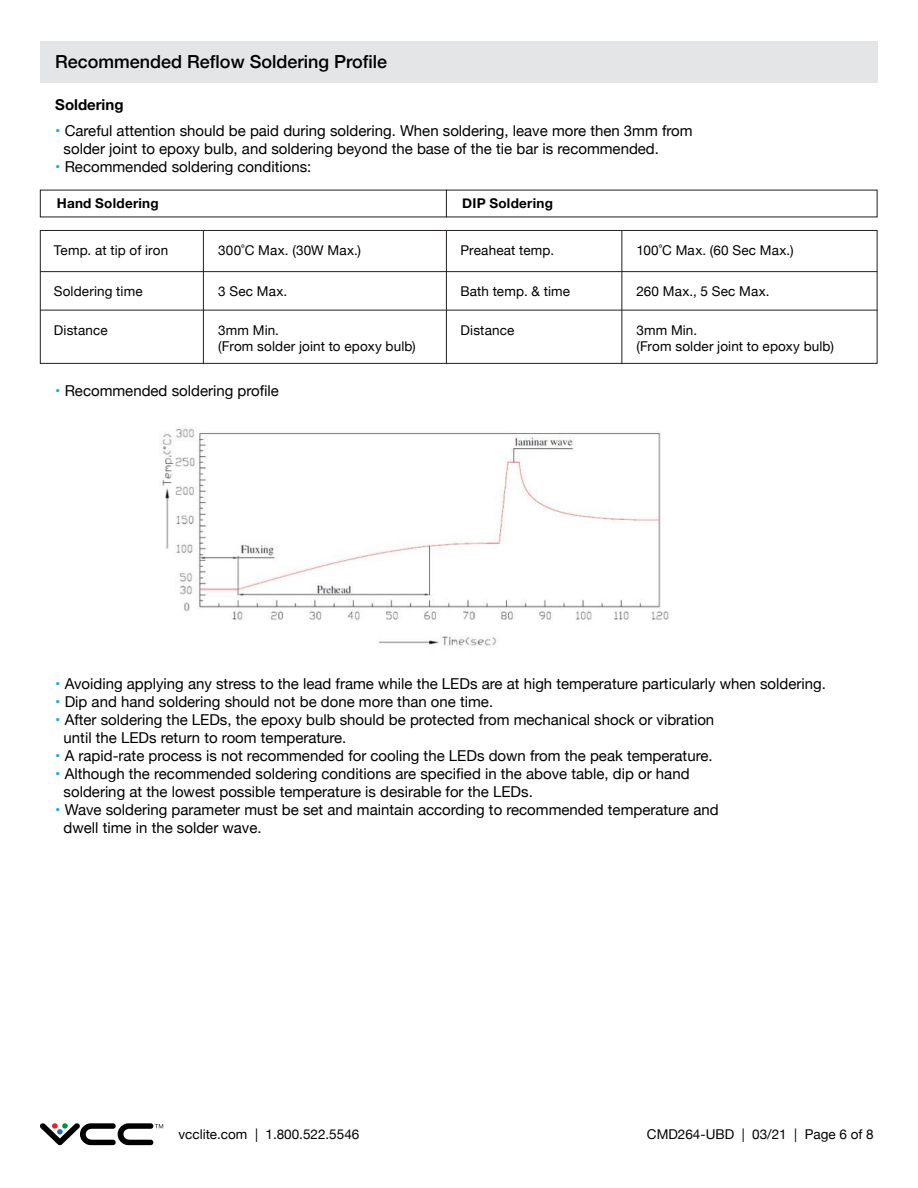
<style>
.page{position:relative;width:918px;height:1188px;background:#fff}
.page>*{position:absolute;margin:0;border:0;box-sizing:border-box;transform-origin:0 0}
.t1{font:500 18px "Helvetica Neue";color:#000}
.t2{font:15px/18px "Helvetica Neue";color:#000}
.t3{font:700 15px "Helvetica Neue";color:#000}
.t4{font:13.5px/16.2px "Helvetica Neue";letter-spacing:.01em;color:#000}
.t5{font:700 13.5px "Helvetica Neue";letter-spacing:.02em;color:#000}
.s1{color:#28a8df}
</style>
<div class="page">
<svg style="left:40px;top:1123px;width:123px;height:23px"></svg>
<div style="left:41px;top:41px;width:837px;height:41px;background:#e4e5e6"></div>
<hr style="left:40px;top:271px;width:838px;height:1px;background:#241f21">
<hr style="left:40px;top:310px;width:838px;height:1px;background:#241f21">
<hr style="left:446px;top:230px;width:1px;height:134px;background:#241f21">
<hr style="left:203px;top:230px;width:1px;height:134px;background:#241f21">
<hr style="left:621px;top:230px;width:1px;height:134px;background:#241f21">
<svg style="left:446px;top:190px;width:1px;height:27px"></svg>
<div style="left:40px;top:230px;width:838px;height:134px;border:1px solid #241f21"></div>
<img style="left:159px;top:428px;width:510px;height:219px">
<p class="t1" style="left:55px;top:47px;width:333px">Recommended Re昀氀ow Soldering Pro昀椀le</p>
<p class="t3" style="left:55px;top:99px;width:70px">Soldering</p>
<p class="t2" style="left:64px;top:122px;width:631px;text-indent:-8px"><span class="s1">•</span> Careful attention should be paid during soldering. When soldering, leave more then 3mm from solder joint to epoxy bulb, and soldering beyond the base of the tie bar is recommended.</p>
<p class="t2" style="left:55px;top:158px;width:258px"><span class="s1">•</span> Recommended soldering conditions:</p>
<p class="t5" style="left:57px;top:198px;width:103px">Hand Soldering</p>
<p class="t5" style="left:462px;top:198px;width:92px">DIP Soldering</p>
<p class="t4" style="left:218px;top:243px;width:144px">300˚C Max. (30W Max.)</p>
<p class="t4" style="left:636px;top:243px;width:159px">100˚C Max. (60 Sec Max.)</p>
<p class="t4" style="left:218px;top:284px;width:71px">3 Sec Max.</p>
<p class="t4" style="left:636px;top:284px;width:135px">260 Max., 5 Sec Max.</p>
<p class="t4" style="left:218px;top:323px;width:199px">3mm Min.<br>(From solder joint to epoxy bulb)</p>
<p class="t4" style="left:636px;top:323px;width:199px">3mm Min.<br>(From solder joint to epoxy bulb)</p>
<p class="t4" style="left:54px;top:243px;width:116px">Temp. at tip of iron</p>
<p class="t4" style="left:460px;top:243px;width:95px">Preaheat temp.</p>
<p class="t4" style="left:54px;top:284px;width:90px">Soldering time</p>
<p class="t4" style="left:461px;top:284px;width:111px">Bath temp. &amp; time</p>
<p class="t4" style="left:54px;top:323px;width:56px">Distance</p>
<p class="t4" style="left:460px;top:323px;width:56px">Distance</p>
<p class="t2" style="left:55px;top:382px;width:225px"><span class="s1">•</span> Recommended soldering pro昀椀le</p>
<p class="t2" style="left:55px;top:675px;width:772px"><span class="s1">•</span> Avoiding applying any stress to the lead frame while the LEDs are at high temperature particularly when soldering.</p>
<p class="t2" style="left:55px;top:693px;width:439px"><span class="s1">•</span> Dip and hand soldering should not be done more than one time.</p>
<p class="t2" style="left:64px;top:711px;width:652px;text-indent:-8px"><span class="s1">•</span> After soldering the LEDs, the epoxy bulb should be protected from mechanical shock or vibration until the LEDs return to room temperature.</p>
<p class="t2" style="left:55px;top:747px;width:659px"><span class="s1">•</span> A rapid-rate process is not recommended for cooling the LEDs down from the peak temperature.</p>
<p class="t2" style="left:64px;top:765px;width:627px;text-indent:-8px"><span class="s1">•</span> Although the recommended soldering conditions are speci昀椀ed in the above table, dip or hand soldering at the lowest possible temperature is desirable for the LEDs.</p>
<p class="t2" style="left:64px;top:801px;width:657px;text-indent:-8px"><span class="s1">•</span> Wave soldering parameter must be set and maintain according to recommended temperature and dwell time in the solder wave.</p>
<p class="t4" style="left:178px;top:1127px;width:182px">vcclite.com | 1.800.522.5546</p>
<p class="t4" style="left:647px;top:1127px;width:228px">CMD264-UBD | 03/21 | Page 6 of 8</p>
</div>
